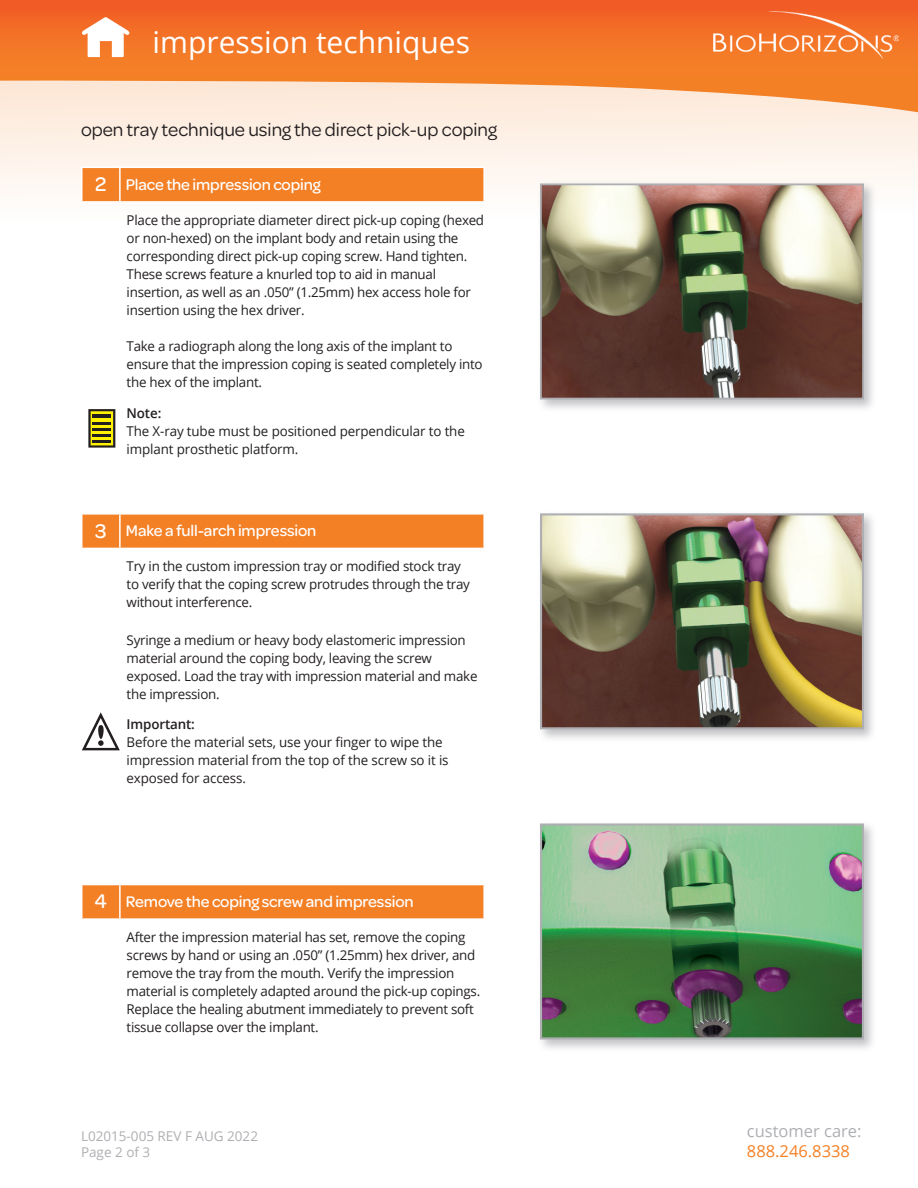
<style>
.page{position:relative;width:918px;height:1188px;background:#fff}
.page>*{position:absolute;margin:0;border:0;box-sizing:border-box;transform-origin:0 0}
.t1{font:30px "Open Sans";color:#fff}
.t2{font:500 21px "Omnes";color:#fff}
.t3{font:19.5px "Omnes";color:#231f20}
.t4{font:500 16.5px "Omnes";letter-spacing:-.01em;color:#fff}
.t5{font:16.5px "Open Sans";color:#aeafb3}
.t6{font:16.5px "Open Sans";color:#f48026}
.t7{font:13.5px/18px "Open Sans";letter-spacing:-.02em;color:#231f20}
.t8{font:13.5px "Open Sans";color:#aeafb3}
.t9{font:600 13.5px "Open Sans";letter-spacing:-.01em;color:#231f20}
</style>
<div class="page">
<svg style="left:0;top:112px;width:918px;height:90px;fill:#fdf2e8"></svg>
<svg style="left:0;top:0;width:918px;height:112px;background:#f58f52"></svg>
<img style="left:714px;top:12px;width:185px;height:47px">
<svg style="left:81px;top:17px;width:49px;height:40px"></svg>
<div style="left:537px;top:510px;width:340px;height:232px;background:#aeafb3;opacity:.75"></div>
<img style="left:543px;top:516px;width:318px;height:210px">
<div style="left:540px;top:513px;width:324px;height:216px;border:2px solid #aeafb3"></div>
<div style="left:537px;top:820px;width:340px;height:233px;background:#aeafb3;opacity:.75"></div>
<img style="left:543px;top:826px;width:318px;height:211px">
<div style="left:540px;top:823px;width:324px;height:217px;border:2px solid #aeafb3"></div>
<div style="left:537px;top:180px;width:340px;height:233px;background:#aeafb3;opacity:.75"></div>
<img style="left:543px;top:186px;width:318px;height:210px">
<div style="left:540px;top:183px;width:324px;height:216px;border:2px solid #aeafb3"></div>
<div style="left:82px;top:168px;width:401px;height:33px;background:#f48026"></div>
<hr style="left:81px;top:167px;width:39px;height:1px;background:#fff">
<hr style="left:81px;top:168px;width:1px;height:33px;background:#fff">
<hr style="left:120px;top:167px;width:365px;height:1px;background:#fff">
<hr style="left:119px;top:168px;width:2px;height:33px;background:#fff">
<hr style="left:483px;top:168px;width:2px;height:33px;background:#fff">
<svg style="left:88px;top:409px;width:27px;height:39px"></svg>
<div style="left:82px;top:515px;width:401px;height:33px;background:#f48026"></div>
<hr style="left:119px;top:515px;width:2px;height:33px;background:#fff">
<svg style="left:82px;top:712px;width:38px;height:38px"></svg>
<div style="left:82px;top:885px;width:401px;height:33px;background:#f48026"></div>
<hr style="left:119px;top:885px;width:2px;height:33px;background:#fff">
<p class="t1" style="left:153px;top:22px;width:319px">impression techniques</p>
<p class="t3" style="left:81px;top:116px;width:418px">open tray technique using the direct pick-up coping</p>
<p class="t2" style="left:95px;top:170px;width:13px">2</p>
<p class="t4" style="left:126px;top:173px;width:196px">Place the impression coping</p>
<p class="t7" style="left:127px;top:211px;width:359px">Place the appropriate diameter direct pick-up coping (hexed or non-hexed) on the implant body and retain using the corresponding direct pick-up coping screw. Hand tighten.<br>These screws feature a knurled top to aid in manual insertion, as well as an .050” (1.25mm) hex access hole for insertion using the hex driver.</p>
<p class="t7" style="left:127px;top:337px;width:358px">Take a radiograph along the long axis of the implant to ensure that the impression coping is seated completely into the hex of the implant.</p>
<p class="t9" style="left:127px;top:403px;width:36px">Note:</p>
<p class="t7" style="left:127px;top:421px;width:340px">The X-ray tube must be positioned perpendicular to the implant prosthetic platform.</p>
<p class="t2" style="left:95px;top:516px;width:13px">3</p>
<p class="t4" style="left:126px;top:519px;width:192px">Make a full-arch impression</p>
<p class="t7" style="left:127px;top:557px;width:345px">Try in the custom impression tray or modified stock tray to verify that the coping screw protrudes through the tray without interference.</p>
<p class="t7" style="left:127px;top:631px;width:352px">Syringe a medium or heavy body elastomeric impression material around the coping body, leaving the screw exposed. Load the tray with impression material and make the impression.</p>
<p class="t9" style="left:127px;top:715px;width:70px">Important:</p>
<p class="t7" style="left:127px;top:733px;width:324px">Before the material sets, use your finger to wipe the impression material from the top of the screw so it is exposed for access.</p>
<p class="t2" style="left:95px;top:887px;width:14px">4</p>
<p class="t4" style="left:126px;top:890px;width:289px">Remove the coping screw and impression</p>
<p class="t7" style="left:127px;top:928px;width:355px">After the impression material has set, remove the coping screws by hand or using an .050” (1.25mm) hex driver, and remove the tray from the mouth. Verify the impression material is completely adapted around the pick-up copings.<br>Replace the healing abutment immediately to prevent soft tissue collapse over the implant.</p>
<p class="t8" style="left:81px;top:1126px;width:179px">L02015-005 REV F AUG 2022</p>
<p class="t8" style="left:81px;top:1143px;width:71px">Page 2 of 3</p>
<p class="t5" style="left:747px;top:1119px;width:116px">customer care:</p>
<p class="t6" style="left:747px;top:1139px;width:105px">888.246.8338</p>
</div>
